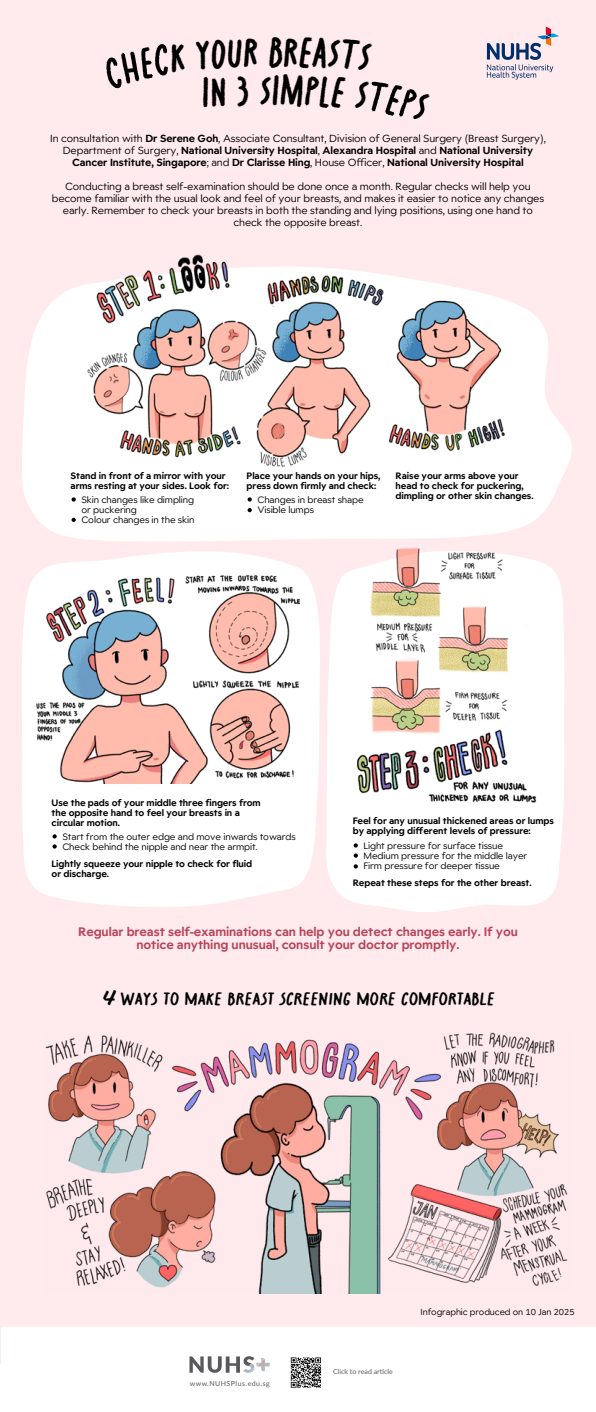
<style>
.page{position:relative;width:596px;height:1412px;background:#fff}
.page>*{position:absolute;margin:0;border:0;box-sizing:border-box;transform-origin:0 0}
.t1{font:700 44.2px "Crayonize";color:#000}
.t2{font:700 19px "Crayonize";letter-spacing:-.005em;color:#000;scale:1.24 1}
.t3{font:700 12px/13px "Widescreen";letter-spacing:-.01em;color:#b8455b;text-align:center}
.t4{font:10px/12px "Widescreen";letter-spacing:-.01em;color:#000;text-align:center}
.t5{font:700 10px/12px "Widescreen";letter-spacing:-.01em;color:#000;text-align:center}
.t6{font:700 9px/10px "Widescreen";letter-spacing:-.01em;color:#000}
.t7{font:9px/10px "Widescreen";letter-spacing:-.01em;color:#000}
.t8{font:8.5px "Widescreen";letter-spacing:-.01em;color:#000}
.t9{font:7px "Lato";letter-spacing:.07em;color:#59595c}
.t10{font:7px "Lato";color:#5a5a5c}
.s1{font-weight:400}
.s2{font-family:"Skew VF Skew VF";font-weight:400}
</style>
<div class="page">
<div style="left:0;top:0;width:595px;height:1363px;background:#ffebee"></div>
<svg style="left:22px;top:551px;width:298px;height:356px;fill:#fff"></svg>
<svg style="left:326px;top:562px;width:238px;height:350px;fill:#fff"></svg>
<svg style="left:22px;top:285px;width:550px;height:257px;fill:#fff"></svg>
<svg style="left:486px;top:27px;width:72px;height:53px"></svg>
<img style="left:45px;top:1032px;width:523px;height:261px">
<img style="left:86px;top:254px;width:443px;height:215px">
<svg style="left:71px;top:497px;width:5px;height:4px"></svg>
<svg style="left:71px;top:517px;width:5px;height:5px"></svg>
<svg style="left:247px;top:497px;width:5px;height:4px"></svg>
<svg style="left:247px;top:508px;width:5px;height:4px"></svg>
<svg style="left:52px;top:834px;width:5px;height:4px"></svg>
<svg style="left:52px;top:844px;width:5px;height:4px"></svg>
<svg style="left:353px;top:843px;width:4px;height:4px"></svg>
<svg style="left:353px;top:853px;width:4px;height:4px"></svg>
<svg style="left:353px;top:864px;width:4px;height:4px"></svg>
<img style="left:35px;top:572px;width:278px;height:211px">
<img style="left:350px;top:540px;width:189px;height:266px">
<svg style="left:300px;top:684px;width:4px;height:6px"></svg>
<div style="left:1px;top:1326px;width:594px;height:85px;background:#fff"></div>
<svg style="left:189px;top:1356px;width:80px;height:16px"></svg>
<svg style="left:290px;top:1357px;width:31px;height:30px"></svg>
<h1 class="t1" style="left:280px;top:65px;width:26px">M</h1>
<p class="t5" style="left:50px;top:132px;width:497px"><span class="s1">In consultation with</span> Dr Serene Goh<span class="s1">, Associate Consultant, Division of General Surgery (Breast Surgery),<br>Department of Surgery,</span> National University Hospital<span class="s1">,</span> Alexandra Hospital <span class="s1">and</span> National University<br>Cancer Institute, Singapore<span class="s1">; and</span> Dr Clarisse Hing<span class="s1">, House Officer,</span> National University Hospital</p>
<p class="t4" style="left:52px;top:180px;width:493px">Conducting a breast self-examination should be done once a month. Regular checks will help you become familiar with the usual look and feel of your breasts, and makes it easier to notice any changes early. Remember to check your breasts in both the standing and lying positions, using one hand to check the opposite breast.</p>
<p class="t6" style="left:71px;top:470px;width:160px">Stand in front of a mirror with your arms resting at your sides. Look for:</p>
<p class="t7" style="left:81px;top:494px;width:115px">Skin changes like dimpling or puckering<br>Colour changes in the skin</p>
<p class="t6" style="left:246px;top:470px;width:135px">Place your hands on your hips, press down firmly and check:</p>
<p class="t7" style="left:257px;top:494px;width:108px">Changes in breast shape<br>Visible lumps</p>
<p class="t6" style="left:395px;top:470px;width:139px">Raise your arms above your head to check for puckering, dimpling or other skin changes.</p>
<p class="t6" style="left:52px;top:797px;width:210px">Use the pads of your middle three fingers from the opposite hand to feel your breasts in a circular motion.</p>
<p class="t7" style="left:62px;top:831px;width:235px">Start from the outer edge and move inwards towards<br>Check behind the nipple and near the armpit.</p>
<p class="t6" style="left:52px;top:858px;width:202px">Lightly squeeze your nipple to check for fluid or discharge.</p>
<p class="t6" style="left:352px;top:815px;width:203px">Feel for any unusual thickened areas or lumps by applying different levels of pressure:</p>
<p class="t7" style="left:363px;top:840px;width:165px">Light pressure for surface tissue<br>Medium pressure for the middle layer<br>Firm pressure for deeper tissue</p>
<p class="t6" style="left:352px;top:877px;width:180px">Repeat these steps for the other breast.</p>
<h3 class="t3" style="left:78px;top:924px;width:441px">Regular breast self-examinations can help you detect changes early. If you notice anything unusual, consult your doctor promptly.</h3>
<h2 class="t2" style="left:101px;top:987px;width:319px"><span class="s2">4</span> ways to make breast screening more comfortable</h2>
<p class="t9" style="left:190px;top:1378px;width:81px">www.NUHSPlus.edu.sg</p>
<p class="t10" style="left:333px;top:1366px;width:61px">Click to read article</p>
<p class="t8" style="left:420px;top:1305px;width:156px">Infographic produced on 10 Jan 2025</p>
</div>
